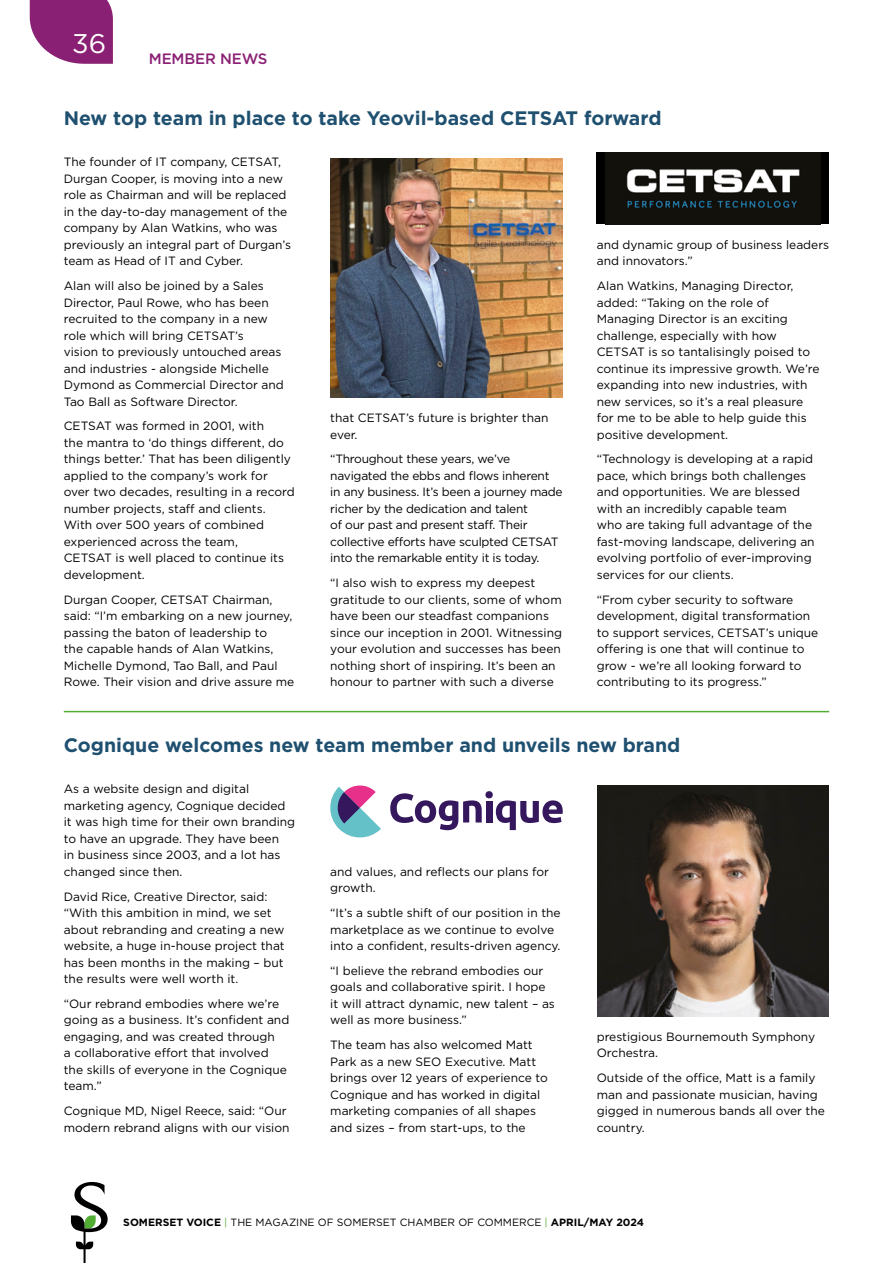
<style>
.page{position:relative;width:893px;height:1263px;background:#fff}
.page>*{position:absolute;margin:0;border:0;box-sizing:border-box;transform-origin:0 0}
.t1{font:27px "Gotham";color:#fff}
.Title_15_plus_main_text{font:700 19.5px "Gotham";color:#1f5070}
.t2{font:500 15px "Gotham";letter-spacing:-.01em;color:#8a2073}
.Main_text{font:12px/16.5px "Gotham";color:#000}
.Main_text-2{font:12px/16.5px "Gotham";letter-spacing:-.02em;color:#000}
.Pagination{font:10.5px "Gotham";color:#000}
.s1{font-weight:700}
.s2{color:#52ae32}
</style>
<div class="page">
<svg style="left:30px;top:0;width:83px;height:64px"></svg>
<svg style="left:71px;top:1182px;width:37px;height:81px"></svg>
<hr style="left:64px;top:711px;width:765px;height:1px;background:#52ae32">
<svg style="left:330px;top:785px;width:51px;height:52px"></svg>
<svg style="left:390px;top:791px;width:173px;height:39px"></svg>
<img style="left:597px;top:785px;width:231px;height:231px">
<img style="left:330px;top:158px;width:233px;height:239px">
<div style="left:597px;top:152px;width:232px;height:72px;background:#000"></div>
<img style="left:605px;top:152px;width:215px;height:72px">
<h1 class="t1" style="left:72px;top:27px;width:36px">36</h1>
<p class="t2" style="left:149px;top:49px;width:120px">MEMBER NEWS</p>
<p class="Title_15_plus_main_text" style="left:64px;top:105px;width:599px">New top team in place to take Yeovil-based CETSAT forward</p>
<p class="Main_text" style="left:64px;top:154px;width:229px">The founder of IT company, CETSAT, Durgan Cooper, is moving into a new role as Chairman and will be replaced in the day-to-day management of the company by Alan Watkins, who was previously an integral part of Durgan’s team as Head of IT and Cyber.</p>
<p class="Main_text" style="left:64px;top:277px;width:222px">Alan will also be joined by a Sales Director, Paul Rowe, who has been recruited to the company in a new role which will bring CETSAT’s<br>vision to previously untouched areas and industries - alongside Michelle Dymond as Commercial Director and Tao Ball as Software Director.</p>
<p class="Main_text" style="left:64px;top:418px;width:232px">CETSAT was formed in 2001, with<br>the mantra to ‘do things different, do things better.’ That has been diligently applied to the company’s work for over two decades, resulting in a record number projects, staff and clients.<br>With over 500 years of combined experienced across the team,<br>CETSAT is well placed to continue its development.</p>
<p class="Main_text" style="left:64px;top:591px;width:232px">Durgan Cooper, CETSAT Chairman, said: “I’m embarking on a new journey, passing the baton of leadership to<br>the capable hands of Alan Watkins, Michelle Dymond, Tao Ball, and Paul Rowe. Their vision and drive assure me</p>
<p class="Main_text" style="left:597px;top:236px;width:234px">and dynamic group of business leaders and innovators.”</p>
<p class="Main_text" style="left:597px;top:277px;width:224px">Alan Watkins, Managing Director, added: “Taking on the role of Managing Director is an exciting challenge, especially with how CETSAT is so tantalisingly poised to continue its impressive growth. We’re expanding into new industries, with new services, so it’s a real pleasure for me to be able to help guide this positive development.</p>
<p class="Main_text" style="left:597px;top:451px;width:219px">“Technology is developing at a rapid pace, which brings both challenges and opportunities. We are blessed with an incredibly capable team who are taking full advantage of the fast-moving landscape, delivering an evolving portfolio of ever-improving services for our clients.</p>
<p class="Main_text" style="left:597px;top:591px;width:223px">“From cyber security to software development, digital transformation to support services, CETSAT’s unique offering is one that will continue to grow - we’re all looking forward to contributing to its progress.”</p>
<p class="Main_text" style="left:330px;top:409px;width:220px">that CETSAT’s future is brighter than ever.</p>
<p class="Main_text-2" style="left:330px;top:451px;width:234px">“Throughout these years, we’ve navigated the ebbs and flows inherent in any business. It’s been a journey made richer by the dedication and talent<br>of our past and present staff. Their collective efforts have sculpted CETSAT into the remarkable entity it is today.</p>
<p class="Main_text" style="left:330px;top:574px;width:233px">“I also wish to express my deepest gratitude to our clients, some of whom have been our steadfast companions since our inception in 2001. Witnessing your evolution and successes has been nothing short of inspiring. It’s been an honour to partner with such a diverse</p>
<p class="Title_15_plus_main_text" style="left:64px;top:732px;width:618px">Cognique welcomes new team member and unveils new brand</p>
<p class="Main_text" style="left:64px;top:781px;width:233px">As a website design and digital marketing agency, Cognique decided it was high time for their own branding to have an upgrade. They have been<br>in business since 2003, and a lot has changed since then.</p>
<p class="Main_text" style="left:64px;top:888px;width:222px">David Rice, Creative Director, said: “With this ambition in mind, we set about rebranding and creating a new website, a huge in-house project that has been months in the making – but the results were well worth it.</p>
<p class="Main_text" style="left:64px;top:995px;width:227px">“Our rebrand embodies where we’re going as a business. It’s confident and engaging, and was created through<br>a collaborative effort that involved the skills of everyone in the Cognique team.”</p>
<p class="Main_text" style="left:64px;top:1102px;width:227px">Cognique MD, Nigel Reece, said: “Our modern rebrand aligns with our vision</p>
<p class="Main_text" style="left:330px;top:863px;width:220px">and values, and reflects our plans for growth.</p>
<p class="Main_text" style="left:330px;top:904px;width:232px">“It’s a subtle shift of our position in the marketplace as we continue to evolve into a confident, results-driven agency.</p>
<p class="Main_text" style="left:330px;top:962px;width:226px">“I believe the rebrand embodies our goals and collaborative spirit. I hope it will attract dynamic, new talent – as well as more business.”</p>
<p class="Main_text" style="left:330px;top:1036px;width:219px">The team has also welcomed Matt Park as a new SEO Executive. Matt brings over 12 years of experience to Cognique and has worked in digital marketing companies of all shapes and sizes – from start-ups, to the</p>
<p class="Main_text" style="left:597px;top:1028px;width:220px">prestigious Bournemouth Symphony<br>Orchestra.</p>
<p class="Main_text" style="left:597px;top:1069px;width:230px">Outside of the office, Matt is a family man and passionate musician, having gigged in numerous bands all over the country.</p>
<p class="Pagination" style="left:123px;top:1215px;width:522px"><span class="s1">SOMERSET VOICE</span> <span class="s2">|</span> THE MAGAZINE OF SOMERSET CHAMBER OF COMMERCE <span class="s2">|</span> <span class="s1">APRIL/MAY 2024</span></p>
</div>
